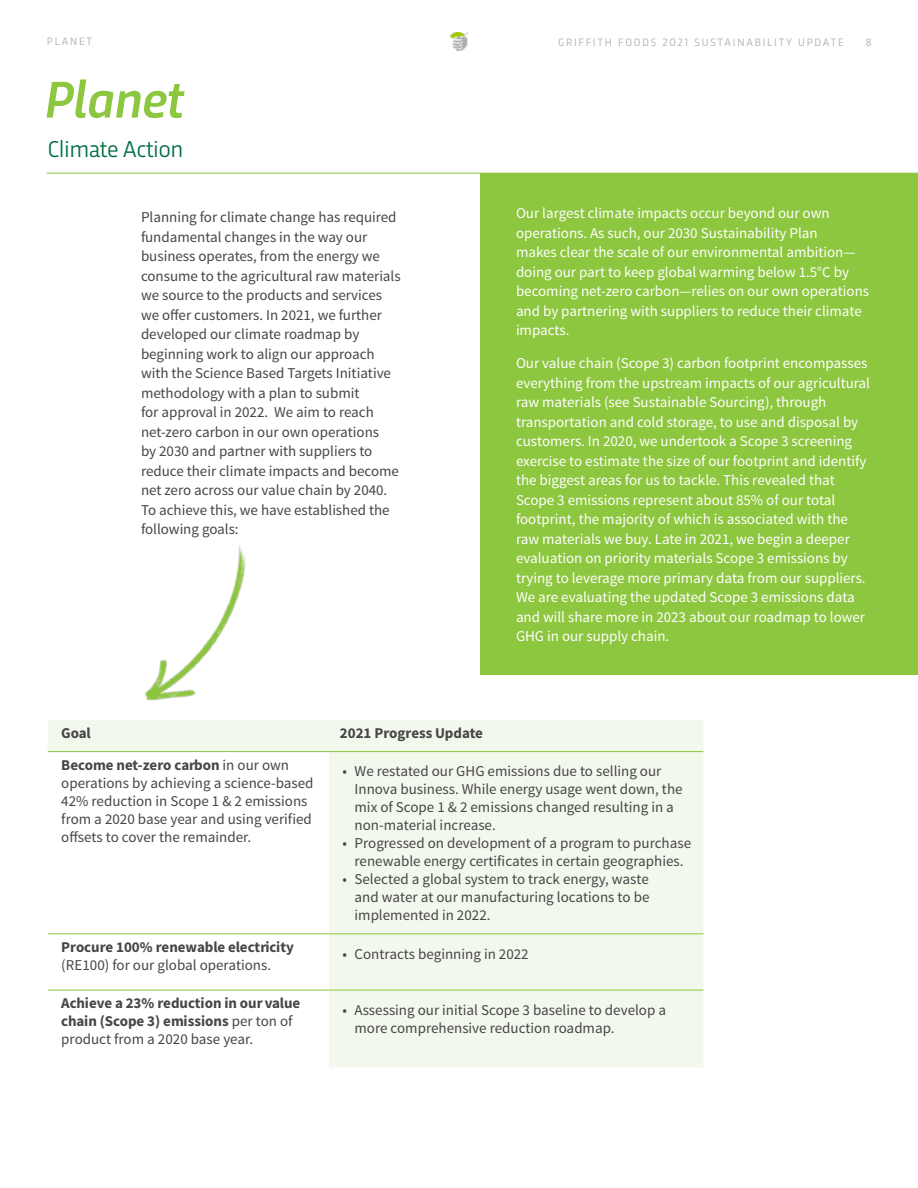
<style>
.page{position:relative;width:918px;height:1188px;background:#fff}
.page>*{position:absolute;margin:0;border:0;box-sizing:border-box;transform-origin:0 0}
.t1{font:italic 500 54px "Trasandina";letter-spacing:-.02em;color:#8dc63f}
.t2{font:24px "Trasandina";letter-spacing:-.02em;color:#007044}
.t3{font:15px/19.5px "Source Sans Pro";color:#464547}
.t4{font:15px/19.5px "Source Sans Pro";color:#fff}
.t5{font:15px/18px "Source Sans Variable";color:#464547}
.t6{font:11.25px "Trasandina";letter-spacing:.16em;color:#abadb0}
.s1{font-family:"Source Sans Pro"}
</style>
<div class="page">
<img style="left:451px;top:33px;width:16px;height:17px">
<div style="left:481px;top:173px;width:437px;height:502px;background:#8dc63f"></div>
<hr style="left:47px;top:173px;width:871px;height:1px;background:#8dc63f">
<svg style="left:48px;top:720px;width:655px;height:347px;fill:#f3f8ec"></svg>
<hr style="left:48px;top:751px;width:281px;height:1px;background:#8dc63f">
<hr style="left:48px;top:933px;width:281px;height:1px;background:#8dc63f">
<hr style="left:48px;top:990px;width:281px;height:1px;background:#8dc63f">
<hr style="left:329px;top:751px;width:374px;height:1px;background:#8dc63f">
<hr style="left:329px;top:933px;width:374px;height:1px;background:#8dc63f">
<hr style="left:329px;top:990px;width:374px;height:1px;background:#8dc63f">
<img style="left:134px;top:545px;width:143px;height:181px">
<p class="t6" style="left:47px;top:33px;width:47px">PLANET</p>
<h1 class="t1" style="left:44px;top:59px;width:141px">Planet</h1>
<h2 class="t2" style="left:48px;top:131px;width:137px">Climate Action</h2>
<p class="t3" style="left:141px;top:208px;width:261px">Planning for climate change has required fundamental changes in the way our business operates, from the energy we consume to the agricultural raw materials we source to the products and services we offer customers. In 2021, we further developed our climate roadmap by beginning work to align our approach with the Science Based Targets Initiative methodology with a plan to submit<br>for approval in 2022. We aim to reach net-zero carbon in our own operations<br>by 2030 and partner with suppliers to reduce their climate impacts and become net zero across our value chain by 2040.<br>To achieve this, we have established the following goals:</p>
<p class="t6" style="left:558px;top:34px;width:287px">GRIFFITH FOODS 2021 SUSTAINABILITY UPDATE</p>
<p class="t6" style="left:866px;top:34px;width:7px">8</p>
<p class="t4" style="left:516px;top:204px;width:355px">Our largest climate impacts occur beyond our own operations. As such, our 2030 Sustainability Plan<br>makes clear the scale of our environmental ambition— doing our part to keep global warming below 1.5°C by becoming net-zero carbon—relies on our own operations and by partnering with suppliers to reduce their climate impacts.</p>
<p class="t4" style="left:516px;top:354px;width:356px">Our value chain (Scope 3) carbon footprint encompasses everything from the upstream impacts of our agricultural raw materials (see Sustainable Sourcing), through transportation and cold storage, to use and disposal by customers. In 2020, we undertook a Scope 3 screening exercise to estimate the size of our footprint and identify the biggest areas for us to tackle. This revealed that Scope 3 emissions represent about 85% of our total footprint, the majority of which is associated with the raw materials we buy. Late in 2021, we begin a deeper evaluation on priority materials Scope 3 emissions by trying to leverage more primary data from our suppliers.<br>We are evaluating the updated Scope 3 emissions data and will share more in 2023 about our roadmap to lower GHG in our supply chain.</p>
<p class="t5" style="left:61px;top:724px;width:31px">Goal</p>
<p class="t5" style="left:340px;top:724px;width:145px">2021 Progress Update</p>
<p class="t5" style="left:61px;top:756px;width:229px">Become net-zero carbon <span class="s1">in our own</span></p>
<p class="t3" style="left:61px;top:774px;width:254px;line-height:18px">operations by achieving a science-based 42% reduction in Scope 1 &amp; 2 emissions from a 2020 base year and using verified offsets to cover the remainder.</p>
<p class="t3" style="left:355px;top:763px;width:330px;line-height:18px;text-indent:-12px">• We restated our GHG emissions due to selling our Innova business. While energy usage went down, the mix of Scope 1 &amp; 2 emissions changed resulting in a non-material increase.</p>
<p class="t3" style="left:343px;top:835px;width:350px;line-height:18px;text-align:center">• Progressed on development of a program to purchase renewable energy certificates in certain geographies.</p>
<p class="t3" style="left:355px;top:871px;width:296px;line-height:18px;text-align:justify;text-indent:-12px">• Selected a global system to track energy, waste and water at our manufacturing locations to be implemented in 2022.</p>
<p class="t5" style="left:61px;top:938px;width:234px">Procure 100% renewable electricity</p>
<p class="t3" style="left:61px;top:955px;width:211px">(RE100) for our global operations.</p>
<p class="t5" style="left:61px;top:994px;width:241px">Achieve a 23% reduction in our value chain (Scope 3) emissions <span class="s1">per ton of</span></p>
<p class="t3" style="left:61px;top:1030px;width:194px">product from a 2020 base year.</p>
<p class="t3" style="left:343px;top:944px;width:188px">• Contracts beginning in 2022</p>
<p class="t3" style="left:355px;top:1001px;width:313px;line-height:18px;text-indent:-12px">• Assessing our initial Scope 3 baseline to develop a more comprehensive reduction roadmap.</p>
</div>
